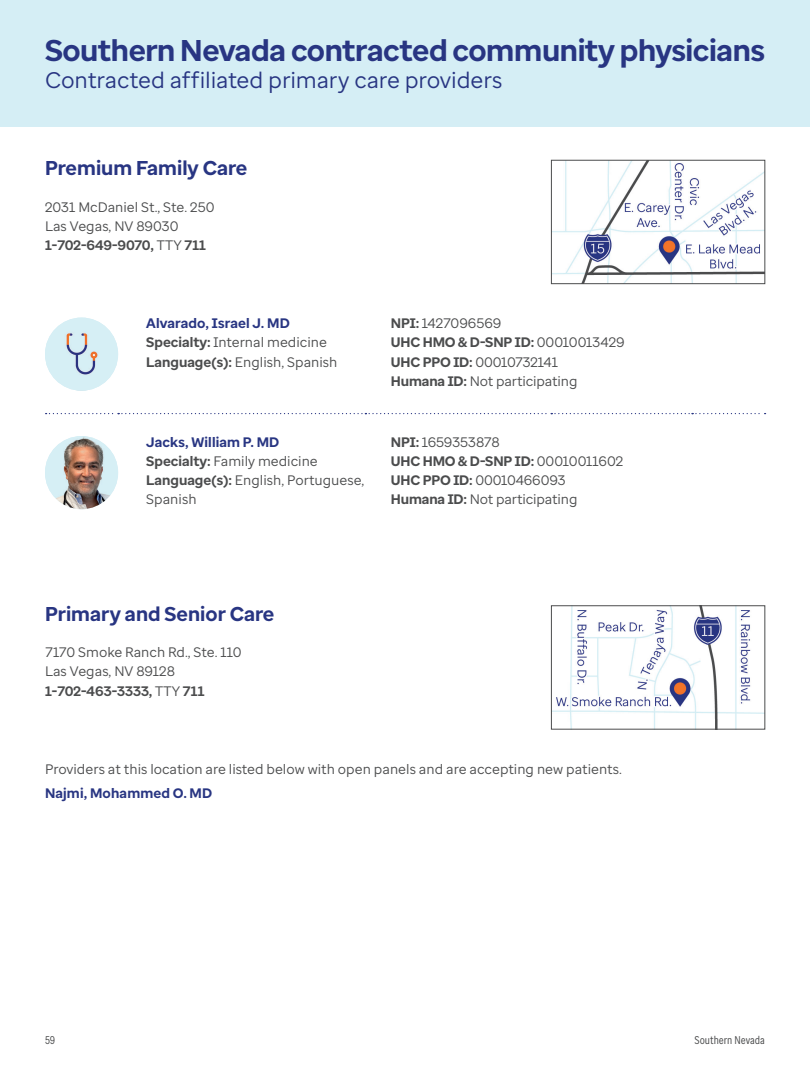
<style>
.page{position:relative;width:810px;height:1080px;background:#fff}
.page>*{position:absolute;margin:0;border:0;box-sizing:border-box;transform-origin:0 0}
.t1{font:700 30px "Optum Sans";letter-spacing:-.015em;color:#283582}
.t2{font:22.5px "Optum Sans";letter-spacing:-.01em;color:#283582}
.t3{font:700 20px "Optum Sans";color:#283582}
.t4{font:13.75px/19.2px "Optum Sans";color:#4b4c4d}
.t5{font:700 13.75px "Optum Sans";letter-spacing:.01em;color:#283582}
.t6{font:11.25px "Optum Sans Cond";color:#4b4c4d}
.s1{font-weight:700}
.s2{font-weight:700;color:#283582}
</style>
<div class="page">
<div style="left:0;top:0;width:810px;height:126px;background:#d5eef5"></div>
<svg style="left:46px;top:413px;width:720px;height:1px"></svg>
<img style="left:553px;top:162px;width:210px;height:120px">
<div style="left:551px;top:160px;width:214px;height:124px;border:1px solid #4b4c4d"></div>
<img style="left:45px;top:318px;width:73px;height:73px;border-radius:37px">
<img style="left:45px;top:436px;width:73px;height:73px;border-radius:37px">
<img style="left:553px;top:608px;width:210px;height:119px">
<h1 class="t1" style="left:45px;top:31px;width:722px">Southern Nevada contracted community physicians</h1>
<h2 class="t2" style="left:45px;top:66px;width:459px">Contracted affiliated primary care providers</h2>
<h3 class="t3" style="left:45px;top:155px;width:204px">Premium Family Care</h3>
<p class="t4" style="left:45px;top:197px;width:171px">2031 McDaniel St., Ste. 250<br>Las Vegas, NV 89030<br><span class="s1">1-702-649-9070,</span> TTY <span class="s1">711</span></p>
<p class="t4" style="left:146px;top:314px;width:193px"><span class="s2">Alvarado, Israel J. MD<br></span><span class="s1">Specialty:</span> Internal medicine<br><span class="s1">Language(s):</span> English, Spanish</p>
<p class="t4" style="left:391px;top:314px;width:235px"><span class="s1">NPI:</span> 1427096569<br><span class="s1">UHC HMO &amp; D-SNP ID:</span> 00010013429<br><span class="s1">UHC PPO ID:</span> 00010732141<br><span class="s1">Humana ID:</span> Not participating</p>
<p class="t4" style="left:146px;top:432px;width:220px"><span class="s2">Jacks, William P. MD<br></span><span class="s1">Specialty:</span> Family medicine<br><span class="s1">Language(s):</span> English, Portuguese,<br>Spanish</p>
<p class="t4" style="left:391px;top:432px;width:234px"><span class="s1">NPI:</span> 1659353878<br><span class="s1">UHC HMO &amp; D-SNP ID:</span> 00010011602<br><span class="s1">UHC PPO ID:</span> 00010466093<br><span class="s1">Humana ID:</span> Not participating</p>
<h3 class="t3" style="left:45px;top:601px;width:231px">Primary and Senior Care</h3>
<p class="t4" style="left:45px;top:642px;width:198px">7170 Smoke Ranch Rd., Ste. 110<br>Las Vegas, NV 89128<br><span class="s1">1-702-463-3333,</span> TTY <span class="s1">711</span></p>
<p class="t4" style="left:45px;top:759px;width:578px">Providers at this location are listed below with open panels and are accepting new patients.</p>
<p class="t5" style="left:45px;top:785px;width:169px">Najmi, Mohammed O. MD</p>
<p class="t6" style="left:45px;top:1032px;width:12px">59</p>
<p class="t6" style="left:694px;top:1032px;width:72px">Southern Nevada</p>
</div>
